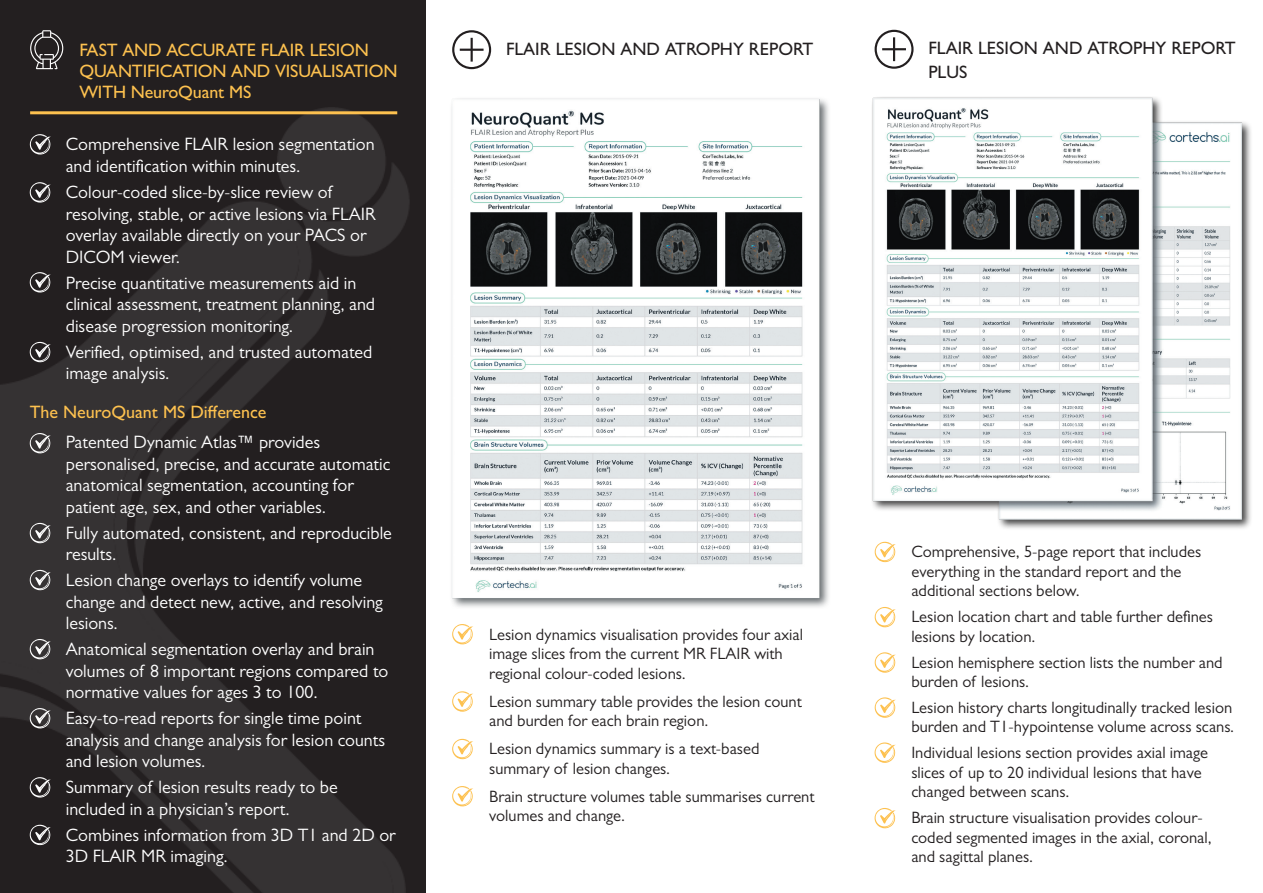
<style>
.page{position:relative;width:1263px;height:893px;background:#fff}
.page>*{position:absolute;margin:0;border:0;box-sizing:border-box;transform-origin:0 0}
.t1{font:18px/21.6px "Gill Sans";color:#fff}
.t2{font:500 18px/21px "Gill Sans";letter-spacing:-.01em;color:#fdc14f}
.t3{font:500 18px/24px "Gill Sans";color:#231f20}
.t4{font:16.5px/19.5px "Gill Sans";color:#231f20}
</style>
<div class="page">
<div style="left:0;top:0;width:425px;height:893px;background:#231f20"></div>
<img style="left:0;top:107px;width:410px;height:786px">
<hr style="left:30px;top:111px;width:367px;height:3px;background:#fdc14f">
<div style="left:452px;top:30px;width:39px;height:39px;border:2px solid #231f20;border-radius:50%"></div>
<hr style="left:471px;top:38px;width:2px;height:24px;background:#231f20">
<hr style="left:460px;top:49px;width:24px;height:2px;background:#231f20">
<div style="left:874px;top:30px;width:39px;height:39px;border:2px solid #231f20;border-radius:50%"></div>
<hr style="left:893px;top:37px;width:2px;height:24px;background:#231f20">
<hr style="left:882px;top:48px;width:24px;height:2px;background:#231f20">
<svg style="left:30px;top:30px;width:33px;height:39px"></svg>
<svg style="left:30px;top:134px;width:21px;height:21px"></svg>
<svg style="left:452px;top:624px;width:21px;height:20px"></svg>
<svg style="left:875px;top:542px;width:21px;height:20px"></svg>
<svg style="left:452px;top:691px;width:21px;height:21px"></svg>
<svg style="left:875px;top:607px;width:21px;height:20px"></svg>
<svg style="left:452px;top:739px;width:21px;height:20px"></svg>
<svg style="left:875px;top:652px;width:21px;height:21px"></svg>
<svg style="left:452px;top:786px;width:21px;height:20px"></svg>
<svg style="left:875px;top:697px;width:21px;height:21px"></svg>
<svg style="left:874px;top:742px;width:22px;height:21px"></svg>
<svg style="left:874px;top:808px;width:22px;height:20px"></svg>
<svg style="left:30px;top:272px;width:21px;height:21px"></svg>
<svg style="left:30px;top:342px;width:21px;height:20px"></svg>
<svg style="left:30px;top:182px;width:21px;height:21px"></svg>
<svg style="left:30px;top:433px;width:21px;height:20px"></svg>
<svg style="left:30px;top:523px;width:21px;height:20px"></svg>
<svg style="left:30px;top:570px;width:21px;height:20px"></svg>
<svg style="left:30px;top:639px;width:21px;height:20px"></svg>
<svg style="left:30px;top:708px;width:21px;height:20px"></svg>
<svg style="left:30px;top:777px;width:21px;height:20px"></svg>
<svg style="left:30px;top:825px;width:21px;height:20px"></svg>
<img style="left:451px;top:98px;width:378px;height:509px">
<img style="left:872px;top:97px;width:379px;height:432px">
<p class="t2" style="left:79px;top:39px;width:319px">FAST AND ACCURATE FLAIR LESION<br>QUANTIFICATION AND VISUALISATION<br>WITH NeuroQuant MS</p>
<p class="t3" style="left:506px;top:37px;width:309px">FLAIR LESION AND ATROPHY REPORT</p>
<p class="t3" style="left:928px;top:36px;width:309px">FLAIR LESION AND ATROPHY REPORT<br>PLUS</p>
<p class="t1" style="left:66px;top:134px;width:310px">Comprehensive FLAIR lesion segmentation and identification within minutes.</p>
<p class="t1" style="left:66px;top:181px;width:311px">Colour-coded slice-by-slice review of resolving, stable, or active lesions via FLAIR overlay available directly on your PACS or DICOM viewer.</p>
<p class="t1" style="left:66px;top:272px;width:311px">Precise quantitative measurements aid in clinical assessment, treatment planning, and disease progression monitoring.</p>
<p class="t1" style="left:66px;top:341px;width:308px">Verified, optimised, and trusted automated image analysis.</p>
<p class="t2" style="left:30px;top:401px;width:238px">The NeuroQuant MS Difference</p>
<p class="t1" style="left:66px;top:431px;width:326px">Patented Dynamic Atlas™ provides personalised, precise, and accurate automatic anatomical segmentation, accounting for patient age, sex, and other variables.</p>
<p class="t1" style="left:66px;top:522px;width:328px">Fully automated, consistent, and reproducible results.</p>
<p class="t1" style="left:66px;top:569px;width:319px">Lesion change overlays to identify volume change and detect new, active, and resolving lesions.</p>
<p class="t1" style="left:66px;top:638px;width:324px">Anatomical segmentation overlay and brain volumes of 8 important regions compared to normative values for ages 3 to 100.</p>
<p class="t1" style="left:66px;top:707px;width:321px">Easy-to-read reports for single time point analysis and change analysis for lesion counts and lesion volumes.</p>
<p class="t1" style="left:66px;top:776px;width:274px">Summary of lesion results ready to be included in a physician’s report.</p>
<p class="t1" style="left:66px;top:824px;width:331px">Combines information from 3D T1 and 2D or<br>3D FLAIR MR imaging.</p>
<p class="t4" style="left:489px;top:624px;width:315px">Lesion dynamics visualisation provides four axial image slices from the current MR FLAIR with regional colour-coded lesions.</p>
<p class="t4" style="left:489px;top:691px;width:314px">Lesion summary table provides the lesion count and burden for each brain region.</p>
<p class="t4" style="left:489px;top:739px;width:272px">Lesion dynamics summary is a text-based summary of lesion changes.</p>
<p class="t4" style="left:489px;top:786px;width:327px">Brain structure volumes table summarises current volumes and change.</p>
<p class="t4" style="left:911px;top:542px;width:291px">Comprehensive, 5-page report that includes everything in the standard report and the additional sections below.</p>
<p class="t4" style="left:911px;top:607px;width:303px">Lesion location chart and table further defines lesions by location.</p>
<p class="t4" style="left:911px;top:652px;width:313px">Lesion hemisphere section lists the number and burden of lesions.</p>
<p class="t4" style="left:911px;top:698px;width:324px">Lesion history charts longitudinally tracked lesion burden and T1-hypointense volume across scans.</p>
<p class="t4" style="left:911px;top:743px;width:298px">Individual lesions section provides axial image slices of up to 20 individual lesions that have changed between scans.</p>
<p class="t4" style="left:911px;top:808px;width:302px">Brain structure visualisation provides colour&shy;coded segmented images in the axial, coronal, and sagittal planes.</p>
</div>
